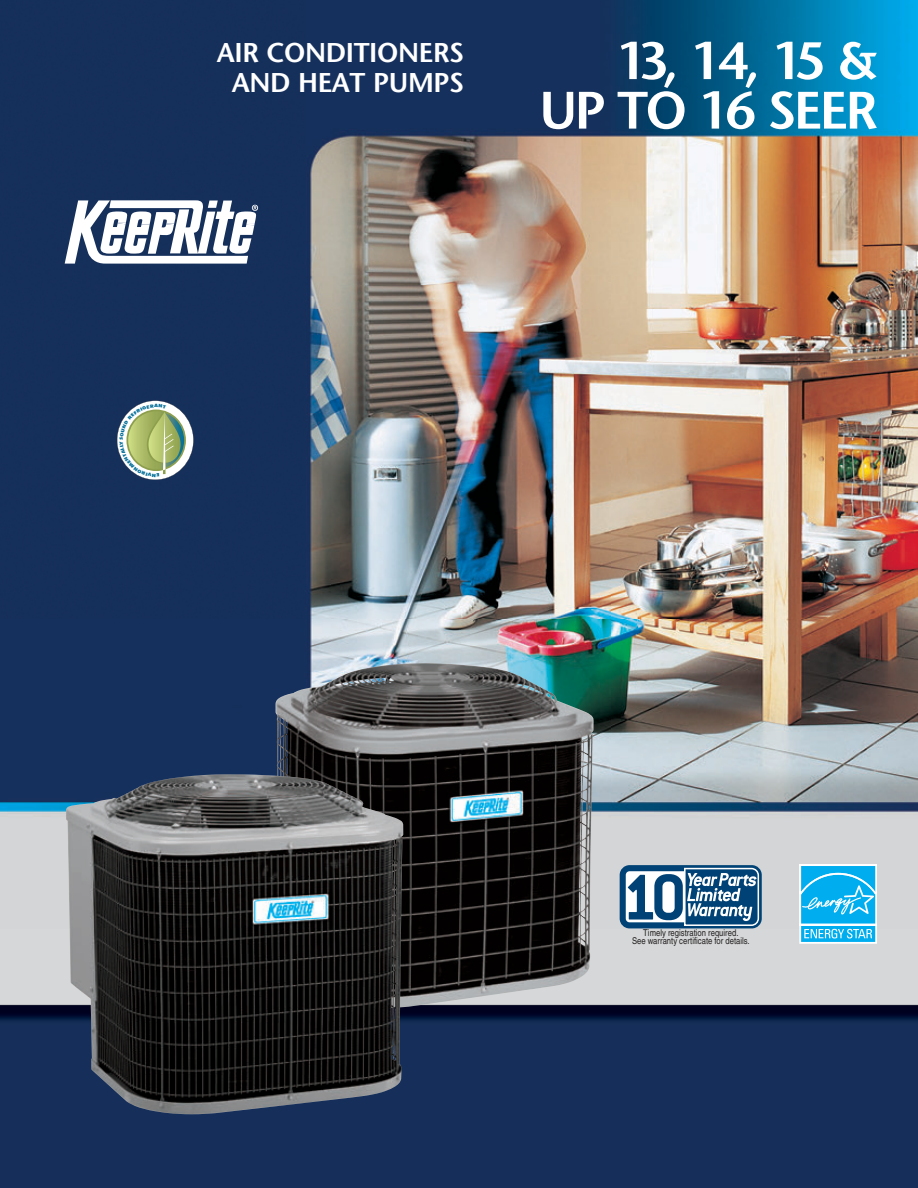
<style>
.page{position:relative;width:918px;height:1188px;background:#fff}
.page>*{position:absolute;margin:0;border:0;box-sizing:border-box;transform-origin:0 0}
.t1{font:600 52.5px/49.5px "Stone Sans Std";letter-spacing:-.05em;color:#fff;text-align:right}
.t2{font:600 27px/30px "Stone Sans Std";letter-spacing:-.015em;color:#fff;text-align:center}
.t3{font:condensed 9.3px/7.6px "Helvetica";color:#231f20;text-align:center}
</style>
<div class="page">
<img style="left:0;top:0;width:918px;height:1188px">
<svg style="left:65px;top:200px;width:193px;height:64px"></svg>
<svg style="left:620px;top:865px;width:142px;height:63px"></svg>
<div style="left:799px;top:864px;width:78px;height:61px;background:#fff"></div>
<svg style="left:799px;top:866px;width:78px;height:78px"></svg>
<img style="left:276px;top:663px;width:318px;height:345px">
<img style="left:66px;top:774px;width:337px;height:340px">
<svg style="left:117px;top:401px;width:76px;height:79px"></svg>
<h2 class="t2" style="left:217px;top:37px;width:249px">AIR CONDITIONERS<br>AND HEAT PUMPS</h2>
<h1 class="t1" style="left:539px;top:36px;width:340px">13, 14, 15 &amp;<br>UP TO 16 SEER</h1>
<p class="t3" style="left:632px;top:929px;width:119px">Timely registration required.<br>See warranty certificate for details.</p>
</div>
